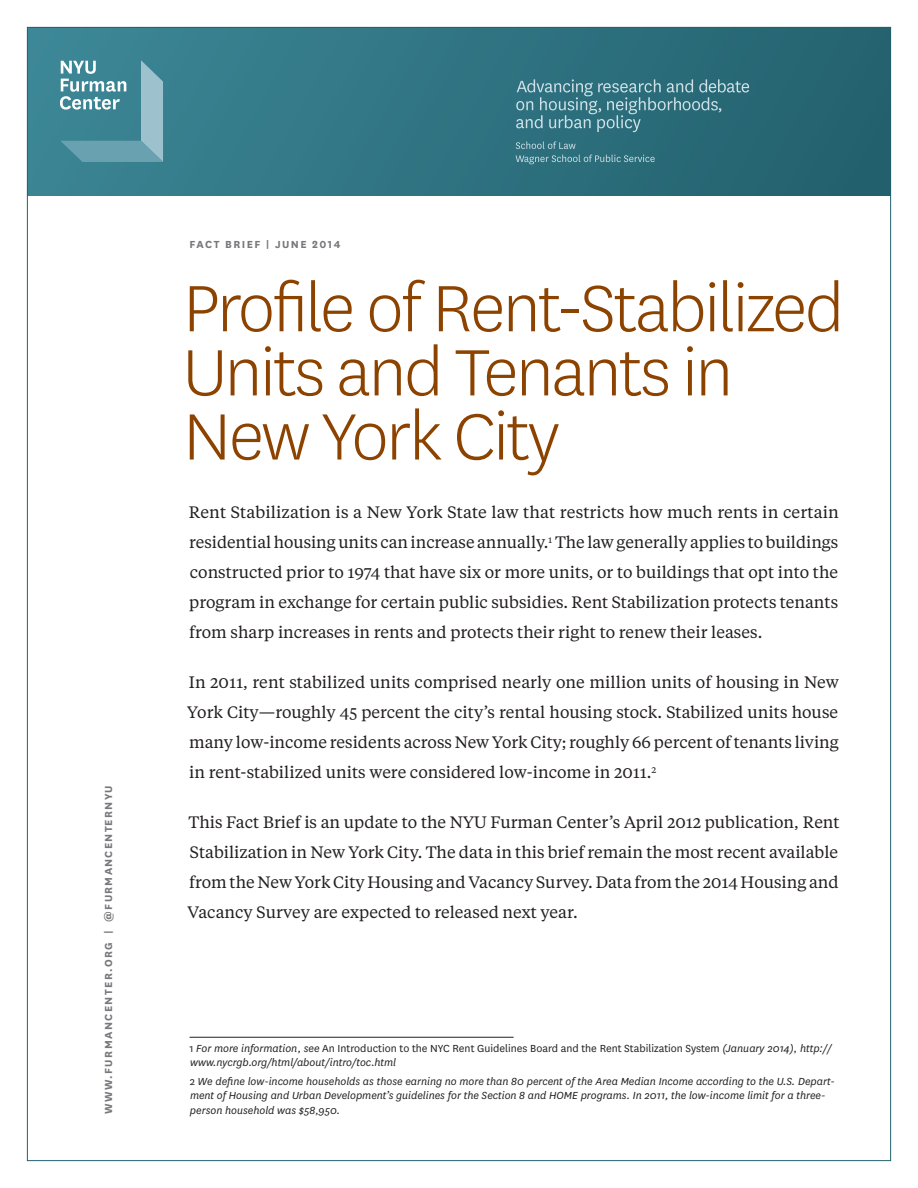
<style>
.page{position:relative;width:918px;height:1188px;background:#fff}
.page>*{position:absolute;margin:0;border:0;box-sizing:border-box;transform-origin:0 0}
.Title_Head{font:300 76.5px/64.2px "National";letter-spacing:-.03em;color:#8d4300}
.Text{font:16.5px/30px "Tiempos Text";color:#231f20;text-align:justify}
.t1{font:italic 12px/14.4px "National";color:#231f20}
.Subhead{font:700 12px "National";letter-spacing:.12em;color:#76787b}
.s1{font-style:normal}
</style>
<div class="page">
<div style="left:27px;top:27px;width:864px;height:169px;background:linear-gradient(to right,#3c8696,#23616d)"></div>
<svg style="left:60px;top:60px;width:103px;height:102px;background:#639daa"></svg>
<svg style="left:516px;top:141px;width:60px;height:8px"></svg>
<svg style="left:516px;top:155px;width:139px;height:9px"></svg>
<svg style="left:516px;top:79px;width:233px;height:53px;background:#447e8b"></svg>
<hr style="left:190px;top:1037px;width:324px;height:1px;background:#231f20">
<p class="Subhead" style="left:100px;top:1114px;width:331px;rotate:-90deg">WWW.FURMANCENTER.ORG | @FURMANCENTERNYU</p>
<p class="Subhead" style="left:190px;top:235px;width:152px">FACT BRIEF | JUNE 2014</p>
<p class="Title_Head" style="left:183px;top:274px;width:662px">Profile of Rent-Stabilized<br>Units and Tenants in<br>New York City</p>
<p class="Text" style="left:189px;top:496px;width:651px">Rent Stabilization is a New York State law that restricts how much rents in certain residential housing units can increase annually.<sup>1</sup> The law generally applies to buildings constructed prior to 1974 that have six or more units, or to buildings that opt into the program in exchange for certain public subsidies. Rent Stabilization protects tenants from sharp increases in rents and protects their right to renew their leases.</p>
<p class="Text" style="left:187px;top:667px;width:653px">In 2011, rent stabilized units comprised nearly one million units of housing in New York City—roughly 45 percent the city’s rental housing stock. Stabilized units house many low-income residents across New York City; roughly 66 percent of tenants living in rent-stabilized units were considered low-income in 2011.<sup>2</sup></p>
<p class="Text" style="left:188px;top:807px;width:654px">This Fact Brief is an update to the NYU Furman Center’s April 2012 publication, Rent Stabilization in New York City. The data in this brief remain the most recent available from the New York City Housing and Vacancy Survey. Data from the 2014 Housing and Vacancy Survey are expected to released next year.</p>
<p class="t1" style="left:189px;top:1040px;width:644px"><span class="s1">1</span> For more information, see <span class="s1">An Introduction to the NYC Rent Guidelines Board and the Rent Stabilization System</span> (January 2014), http:// www.nycrgb.org/html/about/intro/toc.html</p>
<p class="t1" style="left:190px;top:1074px;width:647px"><span class="s1">2</span> We define low-income households as those earning no more than 80 percent of the Area Median Income according to the U.S. Depart&shy;ment of Housing and Urban Development’s guidelines for the Section 8 and HOME programs. In 2011, the low-income limit for a three&shy;person household was $58,950.</p>
</div>
